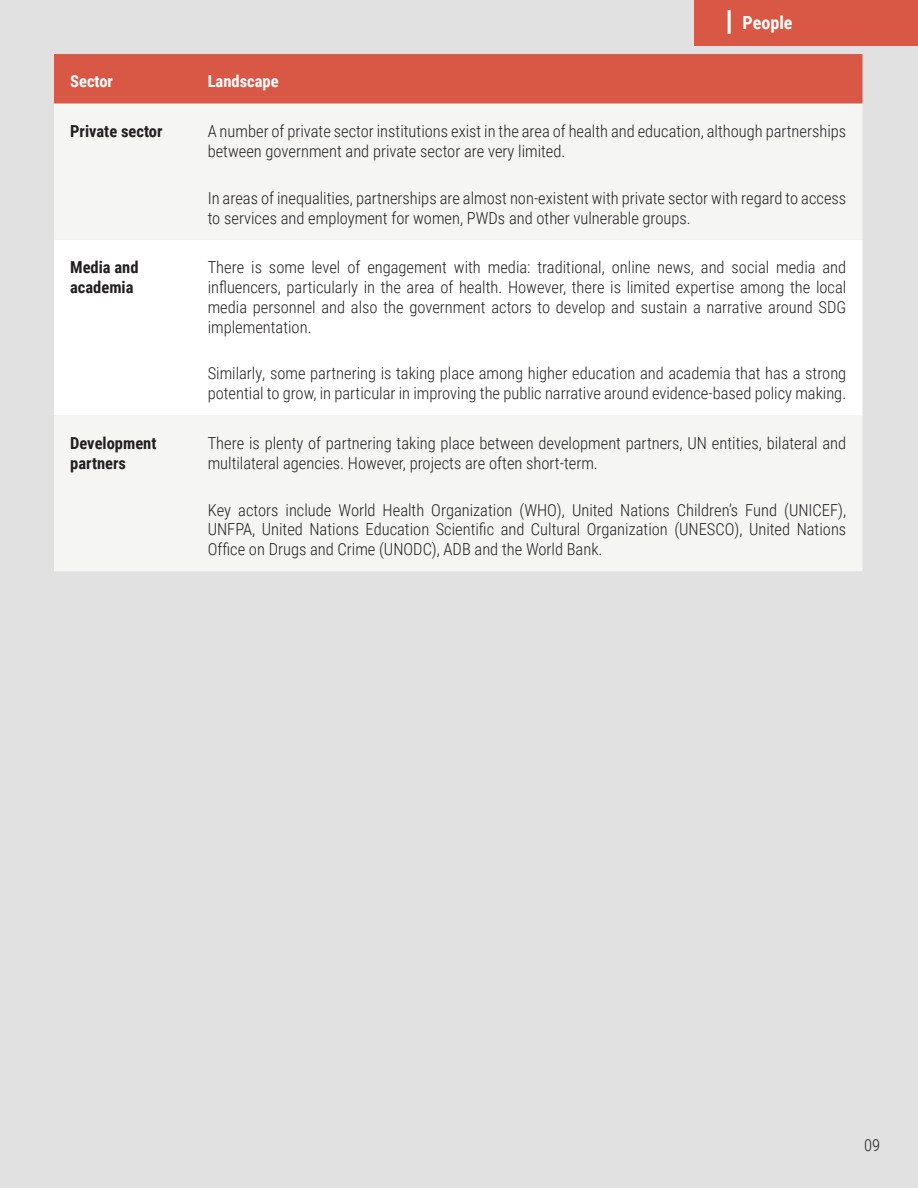
<style>
.page{position:relative;width:918px;height:1188px;background:#e1e1e1}
.page>*{position:absolute;margin:0;border:0;box-sizing:border-box;transform-origin:0 0}
.Mini_Heading_White_L{font:700 18px "Roboto Condensed";color:#fff}
.PAGE_NUMER{font:300 16.5px/19.8px "Roboto Condensed";color:#231f20}
.t1{font:700 16.5px/19.8px "Roboto Condensed";color:#231f20}
.t2{font:700 16.5px "Roboto Condensed";color:#fff}
</style>
<div class="page">
<div style="left:54px;top:54px;width:808px;height:50px;background:#d85845"></div>
<div style="left:54px;top:104px;width:808px;height:467px;background:#f5f5f4"></div>
<div style="left:54px;top:240px;width:808px;height:175px;background:#fff"></div>
<div style="left:694px;top:0;width:224px;height:45px;background:#d85845"></div>
<hr style="left:728px;top:10px;width:3px;height:24px;background:#fff">
<p class="Mini_Heading_White_L" style="left:743px;top:10px;width:51px">People</p>
<p class="t2" style="left:70px;top:70px;width:44px">Sector</p>
<p class="t2" style="left:208px;top:70px;width:72px">Landscape</p>
<p class="t1" style="left:70px;top:121px;width:94px">Private sector</p>
<p class="PAGE_NUMER" style="left:208px;top:121px;width:640px">A number of private sector institutions exist in the area of health and education, although partnerships between government and private sector are very limited.</p>
<p class="PAGE_NUMER" style="left:208px;top:187px;width:640px">In areas of inequalities, partnerships are almost non-existent with private sector with regard to access to services and employment for women, PWDs and other vulnerable groups.</p>
<p class="t1" style="left:70px;top:257px;width:70px">Media and academia</p>
<p class="PAGE_NUMER" style="left:208px;top:257px;width:640px;text-align:justify">There is some level of engagement with media: traditional, online news, and social media and influencers, particularly in the area of health. However, there is limited expertise among the local media personnel and also the government actors to develop and sustain a narrative around SDG implementation.</p>
<p class="PAGE_NUMER" style="left:208px;top:363px;width:640px">Similarly, some partnering is taking place among higher education and academia that has a strong potential to grow, in particular in improving the public narrative around evidence-based policy making.</p>
<p class="t1" style="left:70px;top:433px;width:88px">Development partners</p>
<p class="PAGE_NUMER" style="left:208px;top:433px;width:640px">There is plenty of partnering taking place between development partners, UN entities, bilateral and multilateral agencies. However, projects are often short-term.</p>
<p class="PAGE_NUMER" style="left:208px;top:499px;width:640px;text-align:justify">Key actors include World Health Organization (WHO), United Nations Children’s Fund (UNICEF), UNFPA, United Nations Education Scientific and Cultural Organization (UNESCO), United Nations Office on Drugs and Crime (UNODC), ADB and the World Bank.</p>
<p class="PAGE_NUMER" style="left:864px;top:1135px;width:18px">09</p>
</div>
